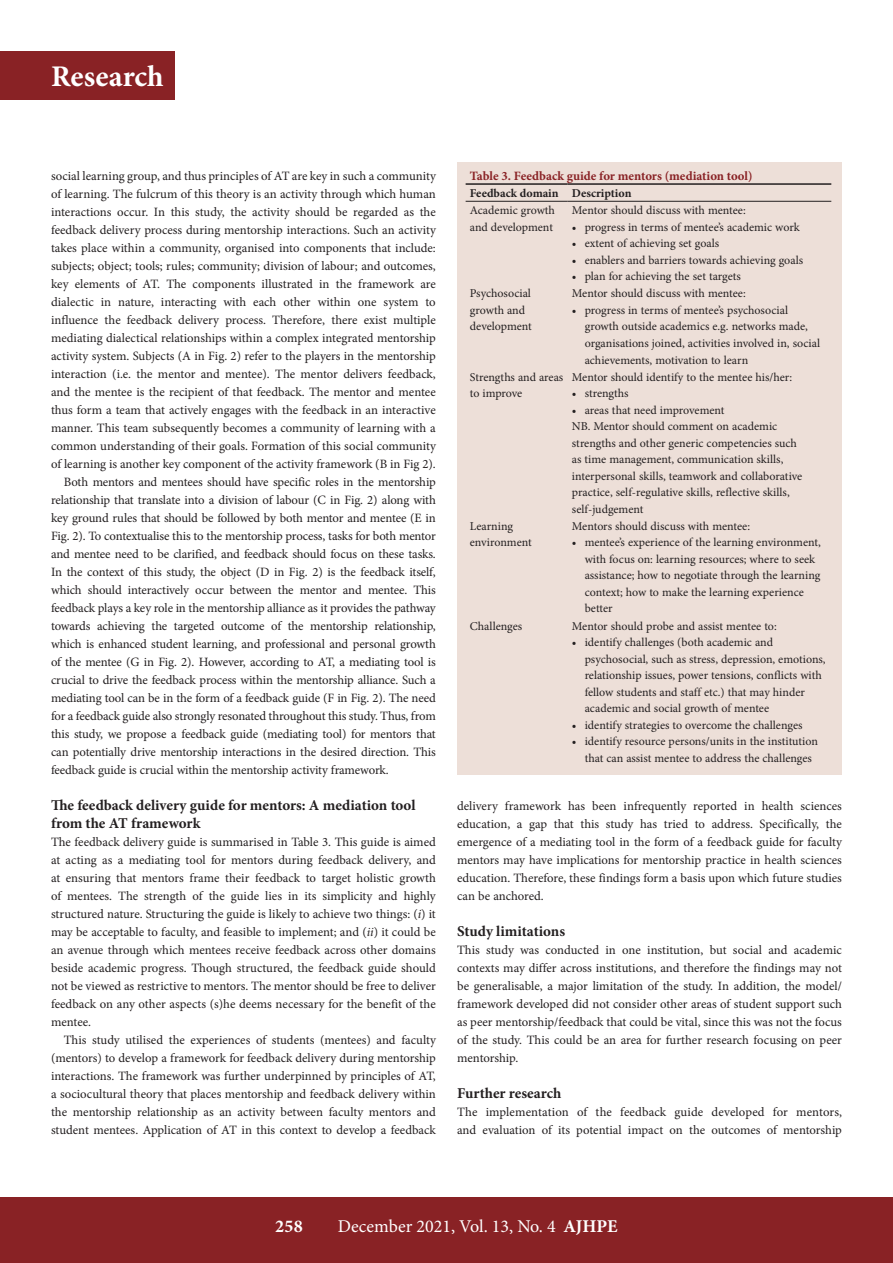
<style>
.page{position:relative;width:893px;height:1263px;background:#fff}
.page>*{position:absolute;margin:0;border:0;box-sizing:border-box;transform-origin:0 0}
.t1{font:700 30px "Minion Pro";color:#fff}
.t2{font:18px "Minion Pro";color:#fff}
.t3{font:700 18px "Minion Pro";color:#fff}
.C_HEAD{font:700 15px/18px "Minion Pro";color:#231f20}
.BODY_TEXT_1ST_PARAGR{font:12.75px/18px "Minion Pro";color:#231f20;text-align:justify}
.BODY_TEXT_INDENT{font:12.75px/18px "Minion Pro";letter-spacing:-.005em;color:#231f20;text-align:justify}
.TABLE_HEAD{font:700 12.75px "Minion Pro";color:#892225}
.TABLE_COPY{font:12px/16.5px "Minion Pro";color:#231f20}
.TABLE_FIELD_NAME{font:700 12px "Minion Pro";color:#231f20}
.s1{font-style:italic}
.s2{font-weight:700}
</style>
<div class="page">
<div style="left:0;top:1197px;width:893px;height:66px;background:#892225"></div>
<div style="left:0;top:51px;width:174px;height:49px;background:#892225"></div>
<div style="left:457px;top:162px;width:385px;height:612px;background:#eddfd8"></div>
<hr style="left:466px;top:183px;width:102px;height:2px;background:#231f20">
<hr style="left:568px;top:183px;width:263px;height:2px;background:#231f20">
<hr style="left:466px;top:201px;width:102px;height:1px;background:#231f20">
<hr style="left:568px;top:201px;width:263px;height:1px;background:#231f20">
<h1 class="t1" style="left:51px;top:56px;width:114px">Research</h1>
<p class="BODY_TEXT_1ST_PARAGR" style="left:51px;top:167px;width:386px">social learning group, and thus principles of AT are key in such a community of learning. The fulcrum of this theory is an activity through which human interactions occur. In this study, the activity should be regarded as the feedback delivery process during mentorship interactions. Such an activity takes place within a community, organised into components that include: subjects; object; tools; rules; community; division of labour; and outcomes, key elements of AT. The components illustrated in the framework are dialectic in nature, interacting with each other within one system to influence the feedback delivery process. Therefore, there exist multiple mediating dialectical relationships within a complex integrated mentorship activity system. Subjects (A in Fig. 2) refer to the players in the mentorship interaction (i.e. the mentor and mentee). The mentor delivers feedback, and the mentee is the recipient of that feedback. The mentor and mentee thus form a team that actively engages with the feedback in an interactive manner. This team subsequently becomes a community of learning with a common understanding of their goals. Formation of this social community of learning is another key component of the activity framework (B in Fig 2).</p>
<p class="BODY_TEXT_INDENT" style="left:51px;top:473px;width:386px;text-indent:13px">Both mentors and mentees should have specific roles in the mentorship relationship that translate into a division of labour (C in Fig. 2) along with key ground rules that should be followed by both mentor and mentee (E in Fig. 2). To contextualise this to the mentorship process, tasks for both mentor and mentee need to be clarified, and feedback should focus on these tasks.<br>In the context of this study, the object (D in Fig. 2) is the feedback itself, which should interactively occur between the mentor and mentee. This feedback plays a key role in the mentorship alliance as it provides the pathway towards achieving the targeted outcome of the mentorship relationship, which is enhanced student learning, and professional and personal growth of the mentee (G in Fig. 2). However, according to AT, a mediating tool is crucial to drive the feedback process within the mentorship alliance. Such a mediating tool can be in the form of a feedback guide (F in Fig. 2). The need for a feedback guide also strongly resonated throughout this study. Thus, from this study, we propose a feedback guide (mediating tool) for mentors that can potentially drive mentorship interactions in the desired direction. This feedback guide is crucial within the mentorship activity framework.</p>
<h3 class="C_HEAD" style="left:51px;top:796px;width:366px">The feedback delivery guide for mentors: A mediation tool from the AT framework</h3>
<p class="BODY_TEXT_1ST_PARAGR" style="left:51px;top:833px;width:386px">The feedback delivery guide is summarised in Table 3. This guide is aimed at acting as a mediating tool for mentors during feedback delivery, and at ensuring that mentors frame their feedback to target holistic growth of mentees. The strength of the guide lies in its simplicity and highly structured nature. Structuring the guide is likely to achieve two things: (<span class="s1">i</span>) it may be acceptable to faculty, and feasible to implement; and (<span class="s1">ii</span>) it could be an avenue through which mentees receive feedback across other domains beside academic progress. Though structured, the feedback guide should not be viewed as restrictive to mentors. The mentor should be free to deliver feedback on any other aspects (s)he deems necessary for the benefit of the mentee.</p>
<p class="BODY_TEXT_INDENT" style="left:51px;top:1031px;width:386px;text-indent:13px">This study utilised the experiences of students (mentees) and faculty (mentors) to develop a framework for feedback delivery during mentorship interactions. The framework was further underpinned by principles of AT, a sociocultural theory that places mentorship and feedback delivery within the mentorship relationship as an activity between faculty mentors and student mentees. Application of AT in this context to develop a feedback</p>
<p class="TABLE_HEAD" style="left:470px;top:167px;width:284px">Table 3. Feedback guide for mentors (mediation tool)</p>
<p class="TABLE_FIELD_NAME" style="left:470px;top:185px;width:90px">Feedback domain</p>
<p class="TABLE_FIELD_NAME" style="left:572px;top:185px;width:61px">Description</p>
<p class="TABLE_COPY" style="left:470px;top:202px;width:87px">Academic growth and development</p>
<p class="TABLE_COPY" style="left:572px;top:202px;width:175px">Mentor should discuss with mentee:</p>
<p class="TABLE_COPY" style="left:572px;top:219px;width:229px">• progress in terms of mentee’s academic work</p>
<p class="TABLE_COPY" style="left:572px;top:235px;width:149px">• extent of achieving set goals</p>
<p class="TABLE_COPY" style="left:572px;top:252px;width:233px">• enablers and barriers towards achieving goals</p>
<p class="TABLE_COPY" style="left:572px;top:268px;width:170px">• plan for achieving the set targets</p>
<p class="TABLE_COPY" style="left:470px;top:285px;width:64px">Psychosocial growth and development</p>
<p class="TABLE_COPY" style="left:572px;top:285px;width:175px">Mentor should discuss with mentee:</p>
<p class="TABLE_COPY" style="left:585px;top:302px;width:237px;text-indent:-13px">• progress in terms of mentee’s psychosocial growth outside academics e.g. networks made, organisations joined, activities involved in, social achievements, motivation to learn</p>
<p class="TABLE_COPY" style="left:470px;top:369px;width:95px">Strengths and areas to improve</p>
<p class="TABLE_COPY" style="left:572px;top:369px;width:222px">Mentor should identify to the mentee his/her:</p>
<p class="TABLE_COPY" style="left:572px;top:385px;width:58px">• strengths</p>
<p class="TABLE_COPY" style="left:572px;top:402px;width:154px">• areas that need improvement</p>
<p class="TABLE_COPY" style="left:572px;top:418px;width:232px">NB. Mentor should comment on academic strengths and other generic competencies such as time management, communication skills, interpersonal skills, teamwork and collaborative practice, self‑regulative skills, reflective skills, self‑judgement</p>
<p class="TABLE_COPY" style="left:470px;top:518px;width:63px">Learning environment</p>
<p class="TABLE_COPY" style="left:572px;top:518px;width:180px">Mentors should discuss with mentee:</p>
<p class="TABLE_COPY" style="left:585px;top:534px;width:238px;text-indent:-13px">• mentee’s experience of the learning environment, with focus on: learning resources; where to seek assistance; how to negotiate through the learning context; how to make the learning experience better</p>
<p class="TABLE_COPY" style="left:470px;top:618px;width:54px">Challenges</p>
<p class="TABLE_COPY" style="left:572px;top:618px;width:206px">Mentor should probe and assist mentee to:</p>
<p class="TABLE_COPY" style="left:585px;top:634px;width:242px;text-indent:-13px">• identify challenges (both academic and psychosocial, such as stress, depression, emotions, relationship issues, power tensions, conflicts with fellow students and staff etc.) that may hinder academic and social growth of mentee</p>
<p class="TABLE_COPY" style="left:572px;top:717px;width:232px">• identify strategies to overcome the challenges</p>
<p class="TABLE_COPY" style="left:572px;top:733px;width:247px;text-align:center">• identify resource persons/units in the institution that can assist mentee to address the challenges</p>
<p class="BODY_TEXT_INDENT" style="left:457px;top:797px;width:386px">delivery framework has been infrequently reported in health sciences education, a gap that this study has tried to address. Specifically, the emergence of a mediating tool in the form of a feedback guide for faculty mentors may have implications for mentorship practice in health sciences education. Therefore, these findings form a basis upon which future studies can be anchored.</p>
<h3 class="C_HEAD" style="left:457px;top:922px;width:110px">Study limitations</h3>
<p class="BODY_TEXT_1ST_PARAGR" style="left:457px;top:941px;width:386px">This study was conducted in one institution, but social and academic contexts may differ across institutions, and therefore the findings may not be generalisable, a major limitation of the study. In addition, the model/ framework developed did not consider other areas of student support such as peer mentorship/feedback that could be vital, since this was not the focus of the study. This could be an area for further research focusing on peer mentorship.</p>
<h3 class="C_HEAD" style="left:457px;top:1084px;width:106px">Further research</h3>
<p class="BODY_TEXT_1ST_PARAGR" style="left:457px;top:1103px;width:386px">The implementation of the feedback guide developed for mentors, and evaluation of its potential impact on the outcomes of mentorship</p>
<h2 class="t3" style="left:275px;top:1213px;width:29px">258</h2>
<h2 class="t2" style="left:338px;top:1214px;width:281px">December 2021, Vol. 13, No. 4 <span class="s2">AJHPE</span></h2>
</div>
